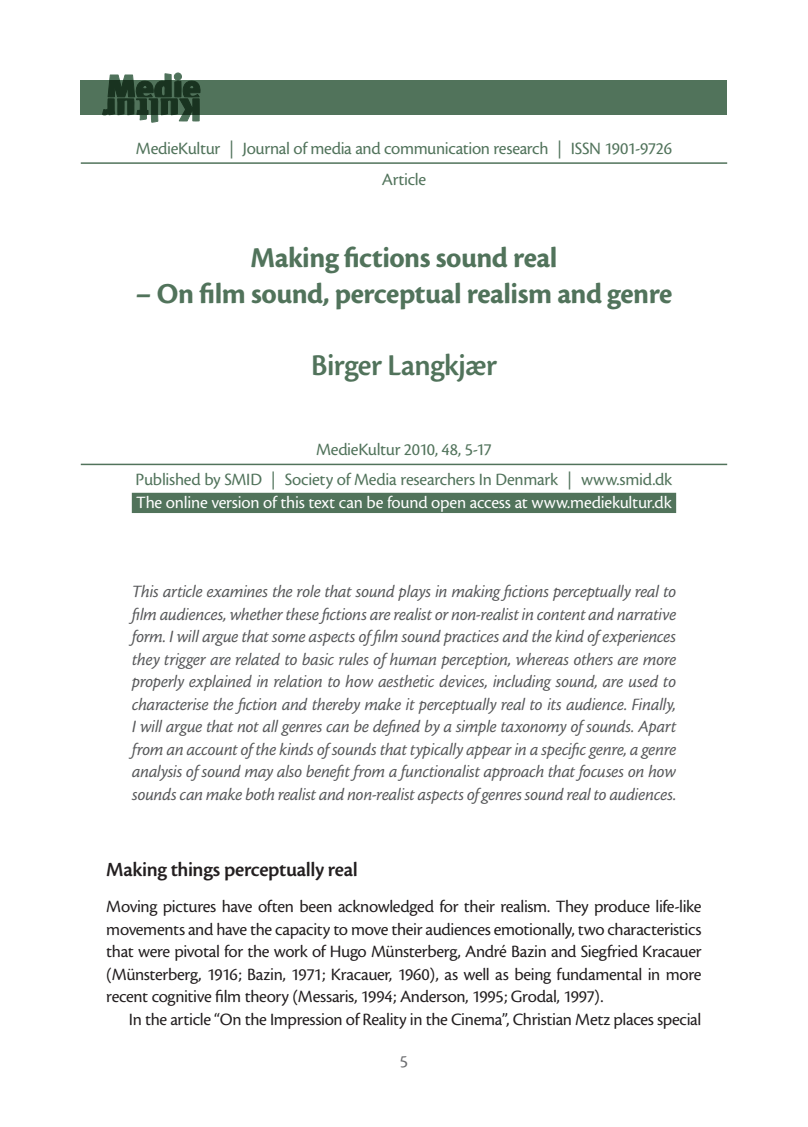
<style>
.page{position:relative;width:808px;height:1127px;background:#fff}
.page>*{position:absolute;margin:0;border:0;box-sizing:border-box;transform-origin:0 0}
.t1{font:31.5px "Cronos MM 574 21";letter-spacing:-.015em;color:#51735b}
.t2{font:30px "Cronos MM 700 20";letter-spacing:.005em;color:#51735b}
.t3{font:21px "Cronos MM 574 14";letter-spacing:-.02em;color:#231f20}
.t4{font:18px/22.5px "Cronos MM It 408 12";letter-spacing:-.015em;color:#57585a;text-align:justify}
.t5{font:18px/22.5px "Cronos MM 408 12";letter-spacing:-.02em;color:#231f20;text-align:justify}
.t6{font:18px/31.2px "Cronos MM 408 12";letter-spacing:-.02em;color:#51735b;text-align:center}
.t7{font:18px "Cronos MM 408 12";letter-spacing:-.015em;color:#fff}
.t8{font:18px "Cronos MM 408 12";color:#6c6d70}
</style>
<div class="page">
<hr style="left:81px;top:162px;width:646px;height:2px;background:#51735b">
<hr style="left:81px;top:464px;width:646px;height:1px;background:#51735b">
<div style="left:132px;top:493px;width:544px;height:20px;background:#51735b"></div>
<div style="left:81px;top:81px;width:646px;height:34px;background:#51735b"></div>
<svg style="left:102px;top:73px;width:98px;height:49px"></svg>
<p class="t6" style="left:136px;top:133px;width:537px">MedieKultur | Journal of media and communication research | ISSN 1901-9726<br>Article</p>
<h2 class="t2" style="left:250px;top:242px;width:307px">Making fictions sound real</h2>
<h2 class="t2" style="left:136px;top:278px;width:538px">– On film sound, perceptual realism and genre</h2>
<h1 class="t1" style="left:311px;top:348px;width:187px">Birger Langkjær</h1>
<p class="t6" style="left:316px;top:434px;width:177px">MedieKultur 2010, 48, 5-17</p>
<p class="t6" style="left:136px;top:464px;width:538px">Published by SMID | Society of Media researchers In Denmark | www.smid.dk</p>
<p class="t7" style="left:136px;top:493px;width:537px">The online version of this text can be found open access at www.mediekultur.dk</p>
<p class="t4" style="left:132px;top:580px;width:546px">This article examines the role that sound plays in making fictions perceptually real to film audiences, whether these fictions are realist or non-realist in content and narrative form. I will argue that some aspects of film sound practices and the kind of experiences they trigger are related to basic rules of human perception, whereas others are more properly explained in relation to how aesthetic devices, including sound, are used to characterise the fiction and thereby make it perceptually real to its audience. Finally, I will argue that not all genres can be defined by a simple taxonomy of sounds. Apart from an account of the kinds of sounds that typically appear in a specific genre, a genre analysis of sound may also benefit from a functionalist approach that focuses on how sounds can make both realist and non-realist aspects of genres sound real to audiences.</p>
<p class="t3" style="left:106px;top:859px;width:253px">Making things perceptually real</p>
<p class="t5" style="left:106px;top:896px;width:597px">Moving pictures have often been acknowledged for their realism. They produce life-like movements and have the capacity to move their audiences emotionally, two characteristics that were pivotal for the work of Hugo Münsterberg, André Bazin and Siegfried Kracauer (Münsterberg, 1916; Bazin, 1971; Kracauer, 1960), as well as being fundamental in more recent cognitive film theory (Messaris, 1994; Anderson, 1995; Grodal, 1997).</p>
<p class="t5" style="left:129px;top:1008px;width:574px">In the article “On the Impression of Reality in the Cinema”, Christian Metz places special</p>
<p class="t8" style="left:400px;top:1051px;width:10px">5</p>
</div>
